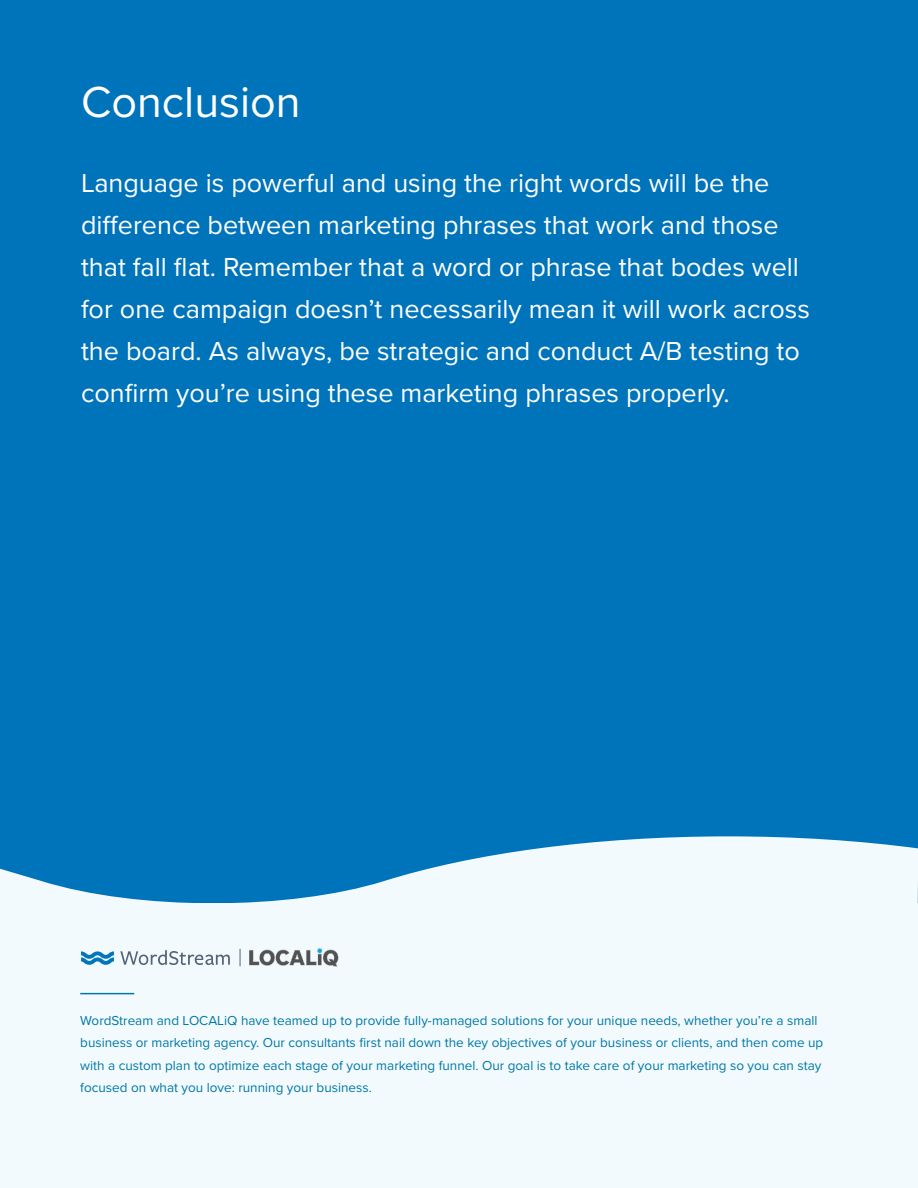
<style>
.page{position:relative;width:918px;height:1188px;background:#fff}
.page>*{position:absolute;margin:0;border:0;box-sizing:border-box;transform-origin:0 0}
.t1{font:45px "Proxima Nova";color:#fff}
.t2{font:27px/42px "Proxima Nova";color:#fff}
.t3{font:13.5px/22.5px "Proxima Nova";color:#0078a7}
</style>
<div class="page">
<div style="left:0;top:0;width:918px;height:1093px;background:#0074bb"></div>
<svg style="left:0;top:836px;width:918px;height:67px;fill:#f3fafd"></svg>
<div style="left:0;top:903px;width:918px;height:285px;background:#f3fafd"></div>
<hr style="left:80px;top:993px;width:54px;height:1px;background:#0078a7">
<svg style="left:81px;top:951px;width:33px;height:14px"></svg>
<svg style="left:120px;top:950px;width:110px;height:15px"></svg>
<svg style="left:240px;top:949px;width:1px;height:17px"></svg>
<img style="left:249px;top:948px;width:90px;height:19px">
<h1 class="t1" style="left:81px;top:68px;width:221px">Conclusion</h1>
<p class="t2" style="left:81px;top:161px;width:730px">Language is powerful and using the right words will be the difference between marketing phrases that work and those that fall flat. Remember that a word or phrase that bodes well for one campaign doesn’t necessarily mean it will work across the board. As always, be strategic and conduct A/B testing to confirm you’re using these marketing phrases properly.</p>
<p class="t3" style="left:80px;top:1009px;width:745px">WordStream and LOCALiQ have teamed up to provide fully-managed solutions for your unique needs, whether you’re a small business or marketing agency. Our consultants first nail down the key objectives of your business or clients, and then come up with a custom plan to optimize each stage of your marketing funnel. Our goal is to take care of your marketing so you can stay focused on what you love: running your business.</p>
</div>
